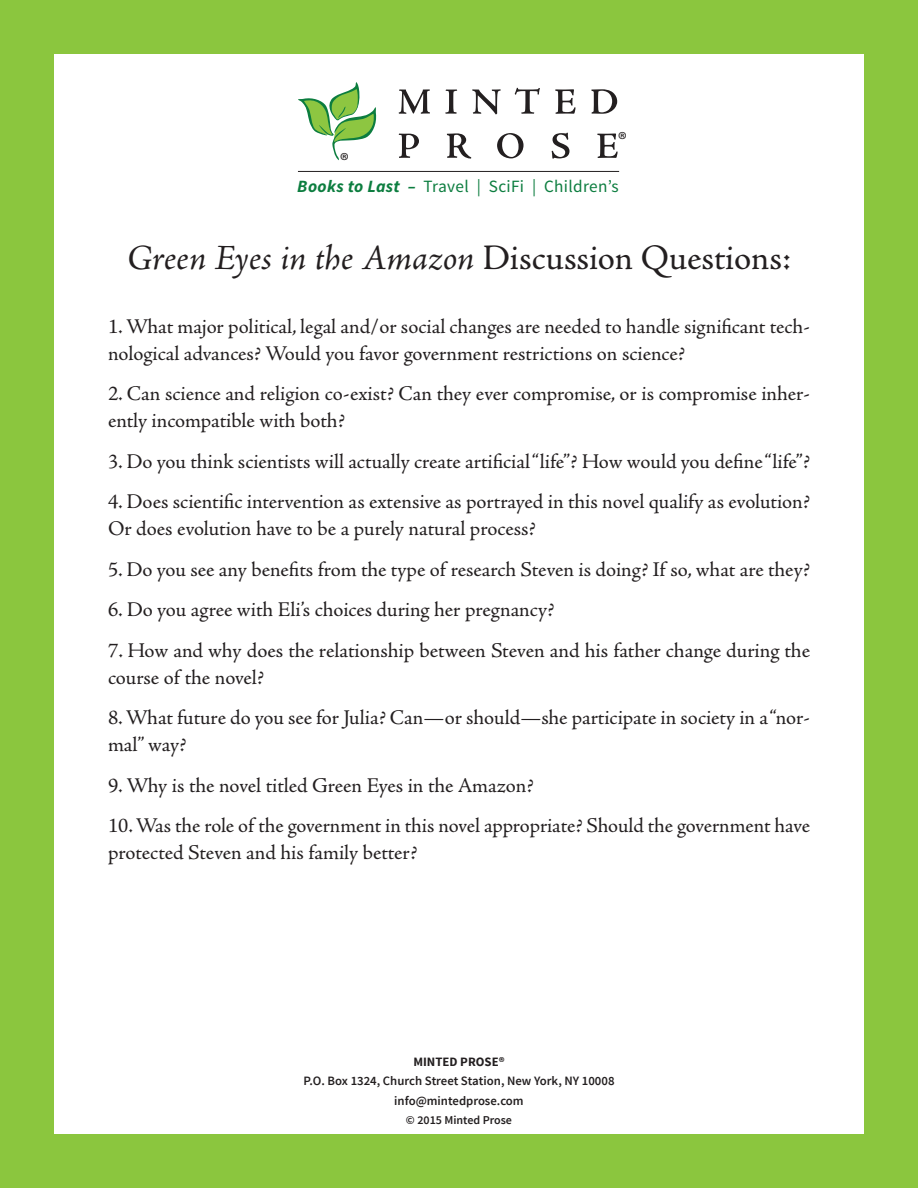
<style>
.page{position:relative;width:918px;height:1188px;background:#8bc63e}
.page>*{position:absolute;margin:0;border:0;box-sizing:border-box;transform-origin:0 0}
.Letter_Paragraphs{font:italic 36px "Adobe Jenson Pro";letter-spacing:-.005em;color:#231f20}
.t1{font:22.05px "Myriad Pro";color:#231f20}
.Discussion_Questions{font:21px/27px "Adobe Jenson Pro";letter-spacing:-.005em;color:#231f20}
.t2{font:17.25px "Source Sans Pro";letter-spacing:.02em;color:#0c7d3f}
.t3{font:600 12.75px/19.5px "Source Sans Pro";color:#231f20;text-align:center}
.t4{font:700 12.75px "Source Sans Pro";color:#231f20}
.t5{font:600 12px "Source Sans Pro";color:#231f20}
.s1{font-weight:700;font-style:italic}
.s2{font-style:normal}
</style>
<div class="page">
<div style="left:54px;top:54px;width:810px;height:1080px;background:#fff"></div>
<hr style="left:298px;top:171px;width:321px;height:1px;background:#231f20">
<svg style="left:399px;top:133px;width:219px;height:26px"></svg>
<svg style="left:399px;top:88px;width:218px;height:26px"></svg>
<svg style="left:298px;top:82px;width:79px;height:78px"></svg>
<p class="t1" style="left:340px;top:147px;width:11px">®</p>
<p class="t1" style="left:618px;top:126px;width:11px">®</p>
<p class="t2" style="left:297px;top:175px;width:323px"><span class="s1">Books to Last –</span> Travel | SciFi | Children’s</p>
<p class="Letter_Paragraphs" style="left:127px;top:237px;width:665px">Green Eyes in the Amazon <span class="s2">Discussion Questions:</span></p>
<p class="Discussion_Questions" style="left:108px;top:313px;width:704px">1. What major political, legal and/or social changes are needed to handle significant tech&shy;nological advances? Would you favor government restrictions on science?</p>
<p class="Discussion_Questions" style="left:108px;top:380px;width:704px">2. Can science and religion co-exist? Can they ever compromise, or is compromise inher&shy;ently incompatible with both?</p>
<p class="Discussion_Questions" style="left:108px;top:448px;width:704px">3. Do you think scientists will actually create artificial “life”? How would you define “life”?</p>
<p class="Discussion_Questions" style="left:108px;top:488px;width:703px">4. Does scientific intervention as extensive as portrayed in this novel qualify as evolution?<br>Or does evolution have to be a purely natural process?</p>
<p class="Discussion_Questions" style="left:108px;top:556px;width:703px">5. Do you see any benefits from the type of research Steven is doing? If so, what are they?</p>
<p class="Discussion_Questions" style="left:108px;top:596px;width:448px">6. Do you agree with Eli’s choices during her pregnancy?</p>
<p class="Discussion_Questions" style="left:108px;top:637px;width:704px">7. How and why does the relationship between Steven and his father change during the course of the novel?</p>
<p class="Discussion_Questions" style="left:108px;top:704px;width:704px">8. What future do you see for Julia? Can—or should—she participate in society in a “nor&shy;mal” way?</p>
<p class="Discussion_Questions" style="left:108px;top:772px;width:427px">9. Why is the novel titled Green Eyes in the Amazon?</p>
<p class="Discussion_Questions" style="left:108px;top:812px;width:704px">10. Was the role of the government in this novel appropriate? Should the government have protected Steven and his family better?</p>
<p class="t4" style="left:413px;top:1054px;width:93px">MINTED PROSE®</p>
<p class="t3" style="left:303px;top:1072px;width:313px">P.O. Box 1324, Church Street Station, New York, NY 10008 info@mintedprose.com</p>
<p class="t5" style="left:406px;top:1113px;width:108px">© 2015 Minted Prose</p>
</div>
